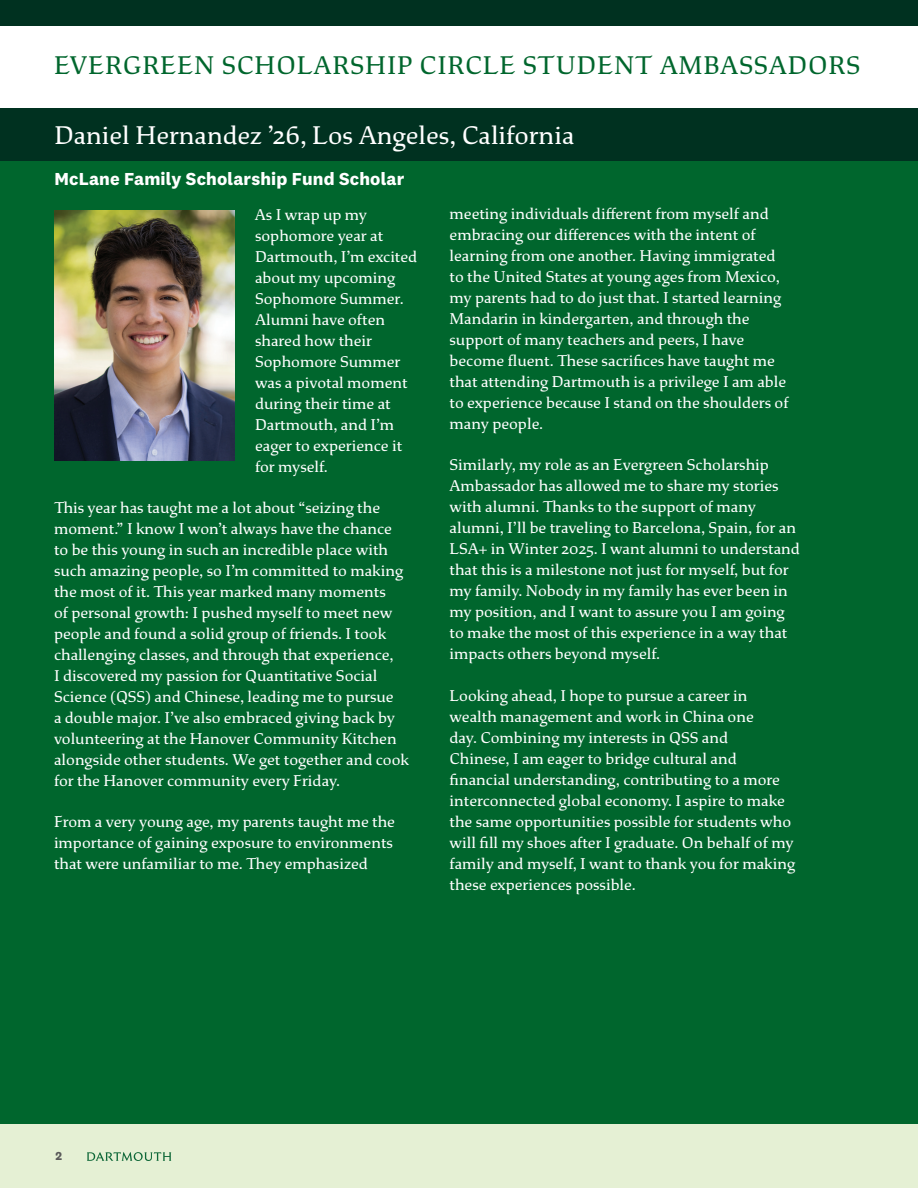
<style>
.page{position:relative;width:918px;height:1188px;background:#fff}
.page>*{position:absolute;margin:0;border:0;box-sizing:border-box;transform-origin:0 0}
.HeadLevel1{font:27px "Dartmouth Ruzicka";letter-spacing:.03em;color:#00662d}
.HeadLevel1-2{font:27px "Dartmouth Ruzicka";color:#fff}
.HeadLevel2{font:700 18px "National 2";letter-spacing:.01em;color:#fff}
.HeadLevel2-2{font:16.5px/21px "Dartmouth Ruzicka";color:#fff}
.t1{font:700 12px "National 2";color:#5a5a5a}
</style>
<div class="page">
<div style="left:0;top:1123px;width:918px;height:65px;background:#e5f0d4"></div>
<div style="left:0;top:0;width:918px;height:26px;background:#003120"></div>
<svg style="left:87px;top:1152px;width:84px;height:9px"></svg>
<div style="left:0;top:161px;width:918px;height:962px;background:#00662d"></div>
<div style="left:0;top:108px;width:918px;height:53px;background:#003120"></div>
<img style="left:54px;top:210px;width:181px;height:250px">
<p class="HeadLevel1" style="left:54px;top:50px;width:808px">EVERGREEN SCHOLARSHIP CIRCLE STUDENT AMBASSADORS</p>
<p class="HeadLevel1-2" style="left:55px;top:120px;width:521px">Daniel Hernandez ’26, Los Angeles, California</p>
<p class="HeadLevel2" style="left:55px;top:168px;width:351px">McLane Family Scholarship Fund Scholar</p>
<p class="HeadLevel2-2" style="left:255px;top:204px;width:164px">As I wrap up my sophomore year at<br>Dartmouth, I’m excited about my upcoming<br>Sophomore Summer.<br>Alumni have often shared how their<br>Sophomore Summer was a pivotal moment during their time at<br>Dartmouth, and I’m eager to experience it for myself.</p>
<p class="HeadLevel2-2" style="left:54px;top:497px;width:357px">This year has taught me a lot about “seizing the moment.” I know I won’t always have the chance to be this young in such an incredible place with such amazing people, so I’m committed to making the most of it. This year marked many moments<br>of personal growth: I pushed myself to meet new people and found a solid group of friends. I took challenging classes, and through that experience,<br>I discovered my passion for Quantitative Social Science (QSS) and Chinese, leading me to pursue<br>a double major. I’ve also embraced giving back by volunteering at the Hanover Community Kitchen alongside other students. We get together and cook for the Hanover community every Friday.</p>
<p class="HeadLevel2-2" style="left:54px;top:812px;width:343px">From a very young age, my parents taught me the importance of gaining exposure to environments that were unfamiliar to me. They emphasized</p>
<p class="HeadLevel2-2" style="left:450px;top:204px;width:341px">meeting individuals different from myself and embracing our differences with the intent of learning from one another. Having immigrated to the United States at young ages from Mexico, my parents had to do just that. I started learning Mandarin in kindergarten, and through the support of many teachers and peers, I have become fluent. These sacrifices have taught me that attending Dartmouth is a privilege I am able to experience because I stand on the shoulders of many people.</p>
<p class="HeadLevel2-2" style="left:450px;top:455px;width:352px">Similarly, my role as an Evergreen Scholarship Ambassador has allowed me to share my stories with alumni. Thanks to the support of many alumni, I’ll be traveling to Barcelona, Spain, for an LSA+ in Winter 2025. I want alumni to understand that this is a milestone not just for myself, but for my family. Nobody in my family has ever been in my position, and I want to assure you I am going to make the most of this experience in a way that impacts others beyond myself.</p>
<p class="HeadLevel2-2" style="left:450px;top:685px;width:347px">Looking ahead, I hope to pursue a career in wealth management and work in China one<br>day. Combining my interests in QSS and<br>Chinese, I am eager to bridge cultural and financial understanding, contributing to a more interconnected global economy. I aspire to make the same opportunities possible for students who will fill my shoes after I graduate. On behalf of my family and myself, I want to thank you for making these experiences possible.</p>
<p class="t1" style="left:56px;top:1149px;width:8px">2</p>
</div>
